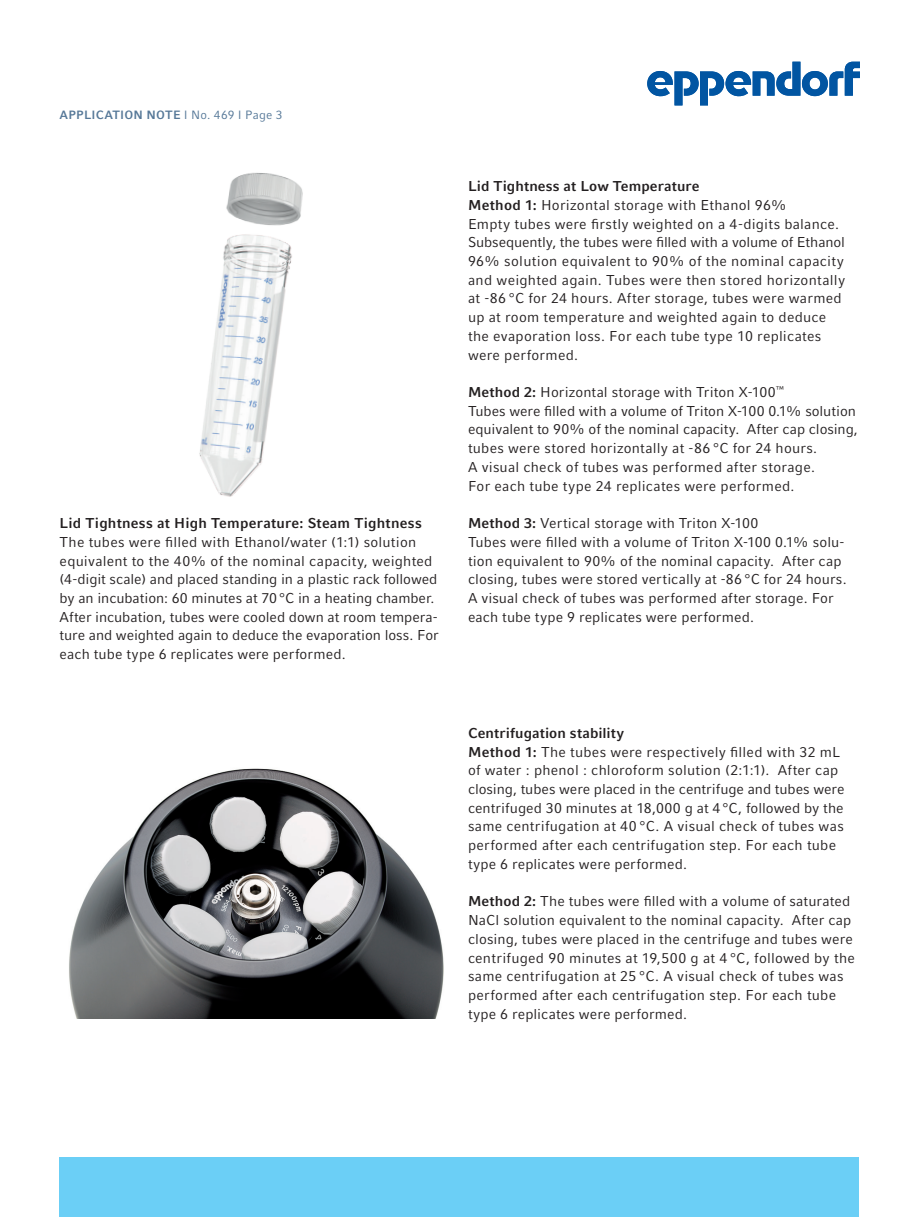
<style>
.page{position:relative;width:919px;height:1217px;background:#fff}
.page>*{position:absolute;margin:0;border:0;box-sizing:border-box;transform-origin:0 0}
.t1{font:14.25px/18.8px "Compatil Factfor Eppendorf";letter-spacing:.01em;color:#231f20}
.t2{font:700 14.25px "Compatil Factfor Eppendorf";letter-spacing:.015em;color:#231f20}
.t3{font:700 12px "Compatil Factfor Eppendorf";letter-spacing:.015em;color:#567898}
.s1{font-weight:400}
.s2{font-weight:700}
</style>
<div class="page">
<div style="left:60px;top:1157px;width:799px;height:59px;background:#6bcff6"></div>
<svg style="left:647px;top:62px;width:212px;height:43px"></svg>
<img style="left:199px;top:172px;width:104px;height:325px">
<img style="left:69px;top:768px;width:375px;height:250px">
<p class="t3" style="left:60px;top:107px;width:224px">APPLICATION NOTE <span class="s1">I No. 469 I Page 3</span></p>
<p class="t2" style="left:60px;top:514px;width:364px">Lid Tightness at High Temperature: Steam Tightness</p>
<p class="t1" style="left:60px;top:532px;width:381px">The tubes were filled with Ethanol/water (1:1) solution equivalent to the 40% of the nominal capacity, weighted (4-digit scale) and placed standing in a plastic rack followed by an incubation: 60 minutes at 70 °C in a heating chamber.<br>After incubation, tubes were cooled down at room tempera&shy;ture and weighted again to deduce the evaporation loss. For each tube type 6 replicates were performed.</p>
<p class="t1" style="left:468px;top:177px;width:378px"><span class="s2">Lid Tightness at Low Temperature<br>Method 1:</span> Horizontal storage with Ethanol 96%<br>Empty tubes were firstly weighted on a 4-digits balance.<br>Subsequently, the tubes were filled with a volume of Ethanol 96% solution equivalent to 90% of the nominal capacity and weighted again. Tubes were then stored horizontally at -86 °C for 24 hours. After storage, tubes were warmed up at room temperature and weighted again to deduce the evaporation loss. For each tube type 10 replicates were performed.</p>
<p class="t1" style="left:468px;top:382px;width:391px"><span class="s2">Method 2:</span> Horizontal storage with Triton X-100<sup>™<br></sup>Tubes were filled with a volume of Triton X-100 0.1% solution equivalent to 90% of the nominal capacity. After cap closing, tubes were stored horizontally at -86 °C for 24 hours.<br>A visual check of tubes was performed after storage.<br>For each tube type 24 replicates were performed.</p>
<p class="t1" style="left:468px;top:513px;width:380px"><span class="s2">Method 3:</span> Vertical storage with Triton X-100<br>Tubes were filled with a volume of Triton X-100 0.1% solu&shy;tion equivalent to 90% of the nominal capacity. After cap closing, tubes were stored vertically at -86 °C for 24 hours.<br>A visual check of tubes was performed after storage. For each tube type 9 replicates were performed.</p>
<p class="t1" style="left:468px;top:723px;width:378px"><span class="s2">Centrifugation stability<br>Method 1:</span> The tubes were respectively filled with 32 mL of water : phenol : chloroform solution (2:1:1). After cap closing, tubes were placed in the centrifuge and tubes were centrifuged 30 minutes at 18,000 g at 4 °C, followed by the same centrifugation at 40 °C. A visual check of tubes was performed after each centrifugation step. For each tube type 6 replicates were performed.</p>
<p class="t1" style="left:468px;top:891px;width:388px"><span class="s2">Method 2:</span> The tubes were filled with a volume of saturated NaCl solution equivalent to the nominal capacity. After cap closing, tubes were placed in the centrifuge and tubes were centrifuged 90 minutes at 19,500 g at 4 °C, followed by the same centrifugation at 25 °C. A visual check of tubes was performed after each centrifugation step. For each tube type 6 replicates were performed.</p>
</div>
